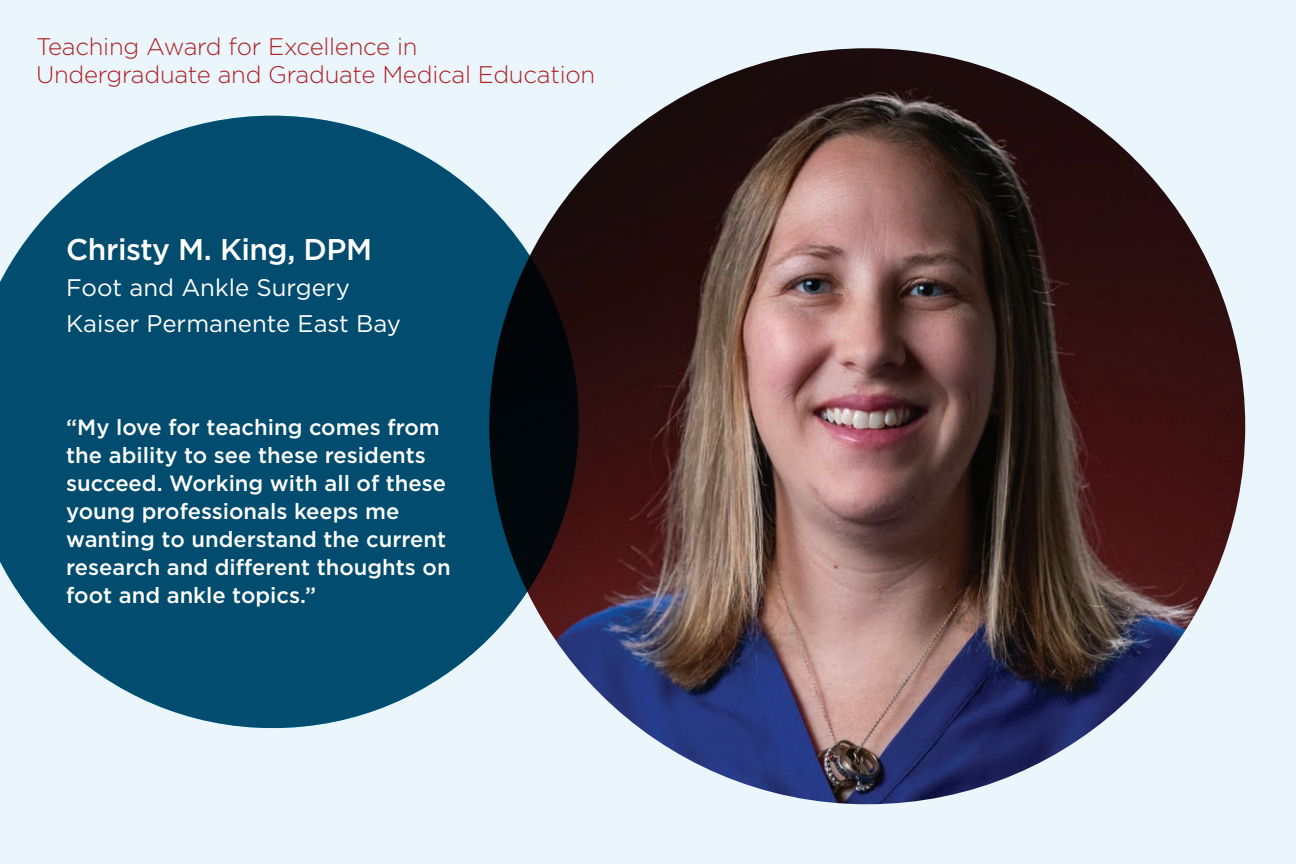
<style>
.page{position:relative;width:1296px;height:864px;background:#eaf6fc}
.page>*{position:absolute;margin:0;border:0;box-sizing:border-box;transform-origin:0 0}
.t1{font:500 30px "Gotham";letter-spacing:-.015em;color:#fff}
.t2{font:300 24px/28px "Gotham";letter-spacing:-.01em;color:#af1f22}
.t3{font:24px/36px "Gotham";color:#fff}
.t4{font:500 22px/28px "Gotham";color:#fff}
</style>
<div class="page">
<img style="left:489px;top:48px;width:756px;height:756px;border-radius:378px">
<svg style="left:0;top:116px;width:579px;height:612px;fill:#014c6f"></svg>
<p class="t2" style="left:36px;top:32px;width:561px">Teaching Award for Excellence in<br>Undergraduate and Graduate Medical Education</p>
<h1 class="t1" style="left:66px;top:230px;width:307px">Christy M. King, DPM</h1>
<p class="t3" style="left:66px;top:269px;width:336px">Foot and Ankle Surgery<br>Kaiser Permanente East Bay</p>
<p class="t4" style="left:66px;top:413px;width:386px">“My love for teaching comes from the ability to see these residents succeed. Working with all of these young professionals keeps me wanting to understand the current research and different thoughts on foot and ankle topics.”</p>
</div>
